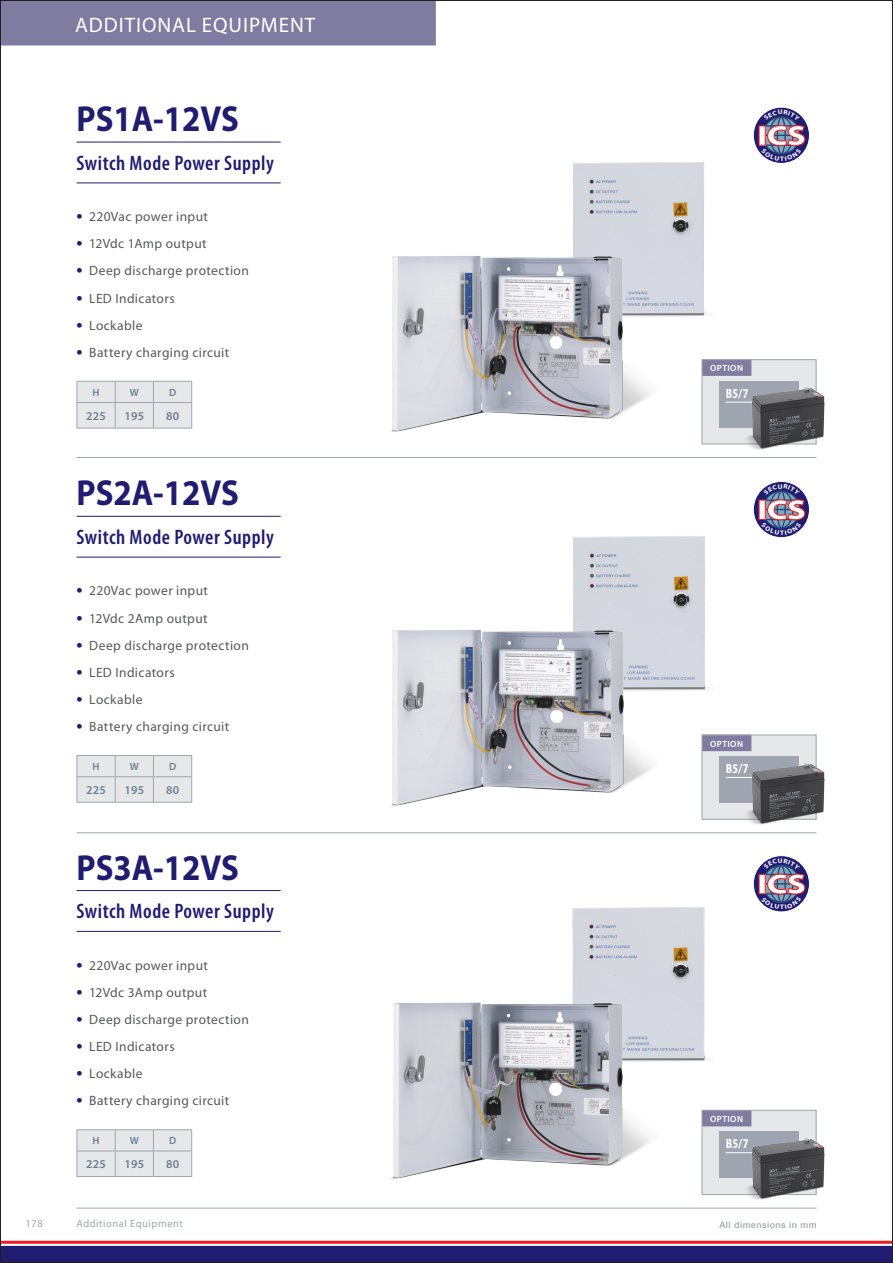
<style>
.page{position:relative;width:893px;height:1263px;background:#fff}
.page>*{position:absolute;margin:0;border:0;box-sizing:border-box;transform-origin:0 0}
.t1{font:700 36.3px "Myriad Pro";color:#201c70;scale:.91 1}
.t2{font:600 condensed 21px "Myriad Pro";letter-spacing:.025em;color:#201c70}
.t3{font:21px "Myriad Pro";letter-spacing:.045em;color:#fff}
.t4{font:13.5px "Myriad Pro";letter-spacing:.025em;color:#57585a}
.RelatedProd_Title{font:700 condensed 13.5px "Myriad Pro";color:#fff}
.t5{font:600 12px "Myriad Pro";letter-spacing:.025em;color:#6c8191}
.t6{font:10.5px "Myriad Pro";letter-spacing:.05em;color:#9ea5b0}
.t7{font:600 10.5px "Myriad Pro";color:#6c8191}
.OptionsHd_Additional{font:600 9px "Myriad Pro";letter-spacing:.045em;color:#fff}
.t8{font:500 9px "Helvetica Neue LT Std";letter-spacing:.05em;color:#9ea5b0}
.s1{font-weight:700;font-size:18px;color:#201c70}
</style>
<div class="page">
<hr style="left:77px;top:1208px;width:739px;height:1px;background:#9ea5b0">
<div style="left:0;top:0;width:436px;height:46px;background:#7f7ba1"></div>
<hr style="left:77px;top:457px;width:739px;height:1px;background:#9ea5b0">
<hr style="left:77px;top:832px;width:739px;height:1px;background:#9ea5b0">
<hr style="left:0;top:1241px;width:893px;height:3px;background:#ee1d23">
<div style="left:0;top:1246px;width:893px;height:17px;background:#201c70"></div>
<img style="left:573px;top:536px;width:138px;height:155px">
<img style="left:572px;top:907px;width:139px;height:155px">
<img style="left:572px;top:162px;width:138px;height:155px">
<img style="left:390px;top:617px;width:280px;height:189px">
<img style="left:390px;top:243px;width:293px;height:189px">
<img style="left:390px;top:990px;width:291px;height:189px">
<div style="left:702px;top:1110px;width:114px;height:84px;background:#e6e7e9"></div>
<div style="left:702px;top:1110px;width:49px;height:16px;background:#7f7ba1"></div>
<div style="left:702px;top:1110px;width:114px;height:85px;border:1px solid #9ea5b0"></div>
<div style="left:719px;top:1131px;width:80px;height:47px;background:#9ea5b0"></div>
<hr style="left:726px;top:1152px;width:66px;height:1px;background:#fff">
<div style="left:702px;top:735px;width:114px;height:84px;background:#e6e7e9"></div>
<div style="left:702px;top:735px;width:49px;height:16px;background:#7f7ba1"></div>
<div style="left:702px;top:735px;width:114px;height:85px;border:1px solid #9ea5b0"></div>
<div style="left:719px;top:756px;width:80px;height:47px;background:#9ea5b0"></div>
<hr style="left:726px;top:777px;width:66px;height:1px;background:#fff">
<div style="left:702px;top:360px;width:114px;height:84px;background:#e6e7e9"></div>
<div style="left:702px;top:360px;width:49px;height:16px;background:#7f7ba1"></div>
<div style="left:702px;top:359px;width:114px;height:85px;border:1px solid #9ea5b0"></div>
<div style="left:719px;top:381px;width:80px;height:47px;background:#9ea5b0"></div>
<hr style="left:726px;top:402px;width:66px;height:1px;background:#fff">
<img style="left:743px;top:386px;width:82px;height:64px">
<img style="left:743px;top:761px;width:82px;height:64px">
<img style="left:743px;top:1136px;width:82px;height:64px">
<hr style="left:77px;top:142px;width:204px;height:1px;background:#201c70">
<hr style="left:77px;top:183px;width:204px;height:1px;background:#201c70">
<svg style="left:77px;top:382px;width:115px;height:46px"></svg>
<hr style="left:77px;top:428px;width:38px;height:1px;background:#9ea5b0">
<hr style="left:115px;top:428px;width:38px;height:1px;background:#9ea5b0">
<hr style="left:153px;top:428px;width:39px;height:1px;background:#9ea5b0">
<hr style="left:77px;top:381px;width:38px;height:1px;background:#9ea5b0">
<hr style="left:115px;top:381px;width:38px;height:1px;background:#9ea5b0">
<hr style="left:153px;top:381px;width:39px;height:1px;background:#9ea5b0">
<hr style="left:77px;top:516px;width:204px;height:1px;background:#201c70">
<hr style="left:77px;top:557px;width:204px;height:1px;background:#201c70">
<svg style="left:77px;top:756px;width:115px;height:46px"></svg>
<hr style="left:77px;top:802px;width:38px;height:1px;background:#9ea5b0">
<hr style="left:115px;top:802px;width:38px;height:1px;background:#9ea5b0">
<hr style="left:153px;top:802px;width:39px;height:1px;background:#9ea5b0">
<hr style="left:77px;top:755px;width:38px;height:1px;background:#9ea5b0">
<hr style="left:115px;top:755px;width:38px;height:1px;background:#9ea5b0">
<hr style="left:153px;top:755px;width:39px;height:1px;background:#9ea5b0">
<hr style="left:77px;top:890px;width:204px;height:1px;background:#201c70">
<hr style="left:77px;top:931px;width:204px;height:1px;background:#201c70">
<svg style="left:77px;top:1130px;width:115px;height:46px"></svg>
<hr style="left:77px;top:1176px;width:38px;height:1px;background:#9ea5b0">
<hr style="left:115px;top:1176px;width:38px;height:1px;background:#9ea5b0">
<hr style="left:153px;top:1176px;width:39px;height:1px;background:#9ea5b0">
<hr style="left:77px;top:1129px;width:38px;height:1px;background:#9ea5b0">
<hr style="left:115px;top:1129px;width:38px;height:1px;background:#9ea5b0">
<hr style="left:153px;top:1129px;width:39px;height:1px;background:#9ea5b0">
<svg style="left:753px;top:107px;width:57px;height:57px"></svg>
<svg style="left:753px;top:481px;width:57px;height:57px"></svg>
<svg style="left:753px;top:855px;width:57px;height:57px"></svg>
<h2 class="t3" style="left:75px;top:12px;width:242px">Additional Equipment</h2>
<h1 class="t1" style="left:77px;top:95px;width:180px">PS1A-12VS</h1>
<h2 class="t2" style="left:77px;top:151px;width:199px">Switch Mode Power Supply</h2>
<p class="t4" style="left:77px;top:208px;width:133px"><span class="s1">•</span> 220Vac power input</p>
<p class="t4" style="left:77px;top:235px;width:132px"><span class="s1">•</span> 12Vdc 1Amp output</p>
<p class="t4" style="left:77px;top:263px;width:174px"><span class="s1">•</span> Deep discharge protection</p>
<p class="t4" style="left:77px;top:290px;width:100px"><span class="s1">•</span> LED Indicators</p>
<p class="t4" style="left:77px;top:317px;width:68px"><span class="s1">•</span> Lockable</p>
<p class="t4" style="left:77px;top:344px;width:154px"><span class="s1">•</span> Battery charging circuit</p>
<p class="t7" style="left:93px;top:386px;width:9px">H</p>
<p class="t7" style="left:130px;top:386px;width:11px">W</p>
<p class="t7" style="left:169px;top:386px;width:9px">D</p>
<p class="t5" style="left:86px;top:408px;width:21px">225</p>
<p class="t5" style="left:124px;top:408px;width:21px">195</p>
<p class="t5" style="left:166px;top:408px;width:15px">80</p>
<h1 class="t1" style="left:77px;top:469px;width:180px">PS2A-12VS</h1>
<h2 class="t2" style="left:77px;top:526px;width:199px">Switch Mode Power Supply</h2>
<p class="t4" style="left:77px;top:583px;width:133px"><span class="s1">•</span> 220Vac power input</p>
<p class="t4" style="left:77px;top:610px;width:133px"><span class="s1">•</span> 12Vdc 2Amp output</p>
<p class="t4" style="left:77px;top:637px;width:174px"><span class="s1">•</span> Deep discharge protection</p>
<p class="t4" style="left:77px;top:664px;width:100px"><span class="s1">•</span> LED Indicators</p>
<p class="t4" style="left:77px;top:691px;width:68px"><span class="s1">•</span> Lockable</p>
<p class="t4" style="left:77px;top:718px;width:154px"><span class="s1">•</span> Battery charging circuit</p>
<p class="t7" style="left:93px;top:760px;width:9px">H</p>
<p class="t7" style="left:130px;top:760px;width:11px">W</p>
<p class="t7" style="left:169px;top:760px;width:9px">D</p>
<p class="t5" style="left:86px;top:782px;width:21px">225</p>
<p class="t5" style="left:124px;top:782px;width:21px">195</p>
<p class="t5" style="left:166px;top:782px;width:15px">80</p>
<h1 class="t1" style="left:77px;top:844px;width:180px">PS3A-12VS</h1>
<h2 class="t2" style="left:77px;top:900px;width:199px">Switch Mode Power Supply</h2>
<p class="t4" style="left:77px;top:957px;width:133px"><span class="s1">•</span> 220Vac power input</p>
<p class="t4" style="left:77px;top:984px;width:132px"><span class="s1">•</span> 12Vdc 3Amp output</p>
<p class="t4" style="left:77px;top:1011px;width:174px"><span class="s1">•</span> Deep discharge protection</p>
<p class="t4" style="left:77px;top:1038px;width:100px"><span class="s1">•</span> LED Indicators</p>
<p class="t4" style="left:77px;top:1065px;width:68px"><span class="s1">•</span> Lockable</p>
<p class="t4" style="left:77px;top:1092px;width:154px"><span class="s1">•</span> Battery charging circuit</p>
<p class="t7" style="left:93px;top:1134px;width:9px">H</p>
<p class="t7" style="left:130px;top:1134px;width:11px">W</p>
<p class="t7" style="left:169px;top:1134px;width:9px">D</p>
<p class="t5" style="left:86px;top:1156px;width:21px">225</p>
<p class="t5" style="left:124px;top:1156px;width:21px">195</p>
<p class="t5" style="left:166px;top:1156px;width:15px">80</p>
<p class="t6" style="left:26px;top:1217px;width:19px">178</p>
<p class="t6" style="left:77px;top:1217px;width:108px">Additional Equipment</p>
<p class="OptionsHd_Additional" style="left:710px;top:362px;width:34px">OPTION</p>
<p class="RelatedProd_Title" style="left:726px;top:385px;width:24px">B5/7</p>
<p class="OptionsHd_Additional" style="left:710px;top:738px;width:34px">OPTION</p>
<p class="RelatedProd_Title" style="left:726px;top:760px;width:24px">B5/7</p>
<p class="OptionsHd_Additional" style="left:710px;top:1113px;width:34px">OPTION</p>
<p class="RelatedProd_Title" style="left:726px;top:1135px;width:24px">B5/7</p>
<p class="t8" style="left:719px;top:1219px;width:99px">All dimensions in mm</p>
</div>
